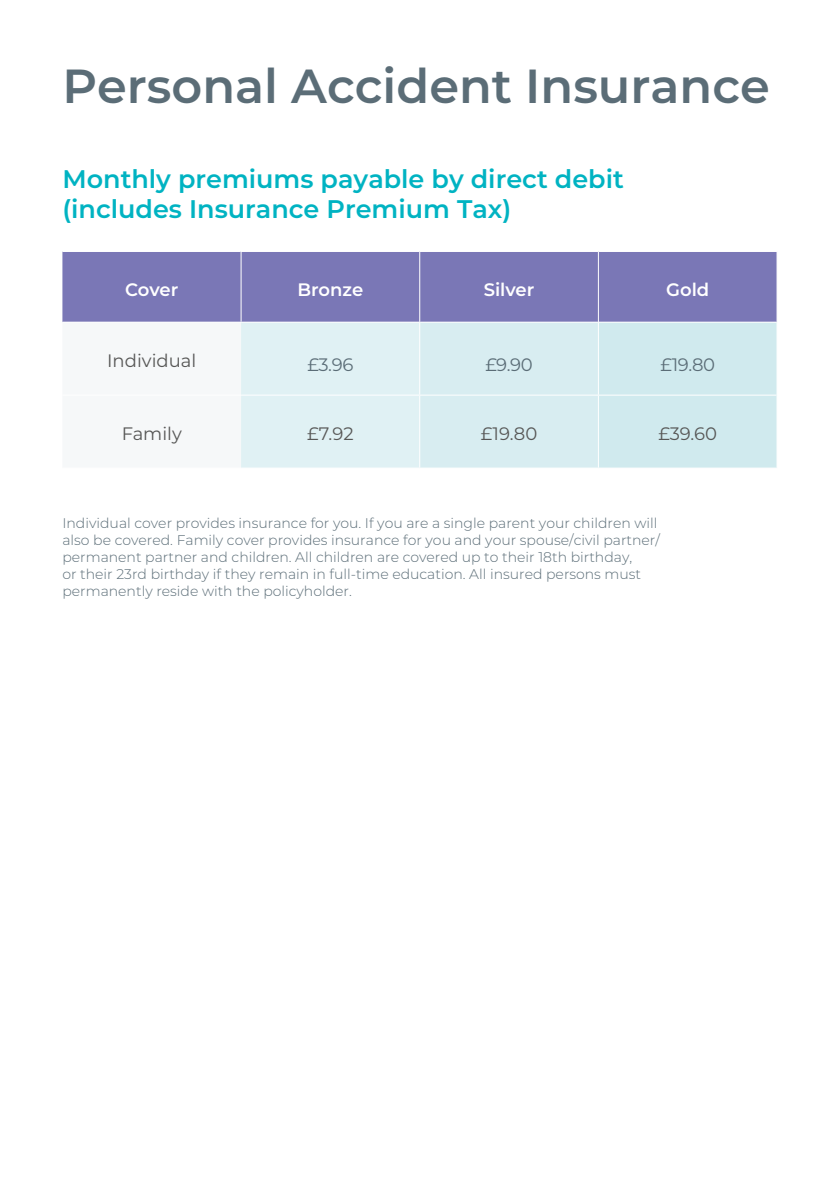
<style>
.page{position:relative;width:840px;height:1191px;background:#fff}
.page>*{position:absolute;margin:0;border:0;box-sizing:border-box;transform-origin:0 0}
.t1{font:600 47.8px "Montserrat";color:#5b6d77}
.t2{font:600 25.4px/30.6px "Montserrat";color:#00b3c2}
.t3{font:18px "Montserrat";color:#575756}
.t4{font:600 18px "Montserrat";color:#fff}
.t5{font:18px "Montserrat";letter-spacing:-.02em;color:#5b6d77}
.t6{font:300 14px/16.8px "Montserrat";color:#5b6d77}
</style>
<div class="page">
<div style="left:62px;top:252px;width:714px;height:70px;background:#7a77b6"></div>
<div style="left:241px;top:323px;width:535px;height:144px;background:#d8edf1"></div>
<hr style="left:419px;top:322px;width:1px;height:72px;background:#fff">
<hr style="left:597px;top:322px;width:1px;height:72px;background:#fff">
<hr style="left:419px;top:395px;width:1px;height:72px;background:#fff">
<hr style="left:597px;top:395px;width:1px;height:72px;background:#fff">
<hr style="left:241px;top:394px;width:178px;height:1px;background:#fff">
<hr style="left:419px;top:394px;width:179px;height:1px;background:#fff">
<hr style="left:598px;top:394px;width:178px;height:1px;background:#fff">
<hr style="left:240px;top:252px;width:1px;height:70px;background:#fff">
<hr style="left:419px;top:252px;width:1px;height:70px;background:#fff">
<hr style="left:597px;top:252px;width:1px;height:70px;background:#fff">
<h1 class="t1" style="left:62px;top:52px;width:708px">Personal Accident Insurance</h1>
<h2 class="t2" style="left:62px;top:162px;width:562px">Monthly premiums payable by direct debit (includes Insurance Premium Tax)</h2>
<p class="t4" style="left:125px;top:276px;width:54px">Cover</p>
<p class="t4" style="left:297px;top:276px;width:67px">Bronze</p>
<p class="t4" style="left:483px;top:276px;width:52px">Silver</p>
<p class="t4" style="left:665px;top:276px;width:45px">Gold</p>
<p class="t3" style="left:107px;top:348px;width:91px">Individual</p>
<p class="t5" style="left:307px;top:352px;width:47px">£3.96</p>
<p class="t5" style="left:485px;top:352px;width:49px">£9.90</p>
<p class="t5" style="left:660px;top:352px;width:56px">£19.80</p>
<p class="t3" style="left:122px;top:421px;width:62px">Family</p>
<p class="t3" style="left:307px;top:421px;width:48px">£7.92</p>
<p class="t3" style="left:480px;top:421px;width:58px">£19.80</p>
<p class="t3" style="left:658px;top:421px;width:60px">£39.60</p>
<p class="t6" style="left:62px;top:514px;width:598px">Individual cover provides insurance for you. If you are a single parent your children will also be covered. Family cover provides insurance for you and your spouse/civil partner/ permanent partner and children. All children are covered up to their 18th birthday,<br>or their 23rd birthday if they remain in full-time education. All insured persons must permanently reside with the policyholder.</p>
</div>
